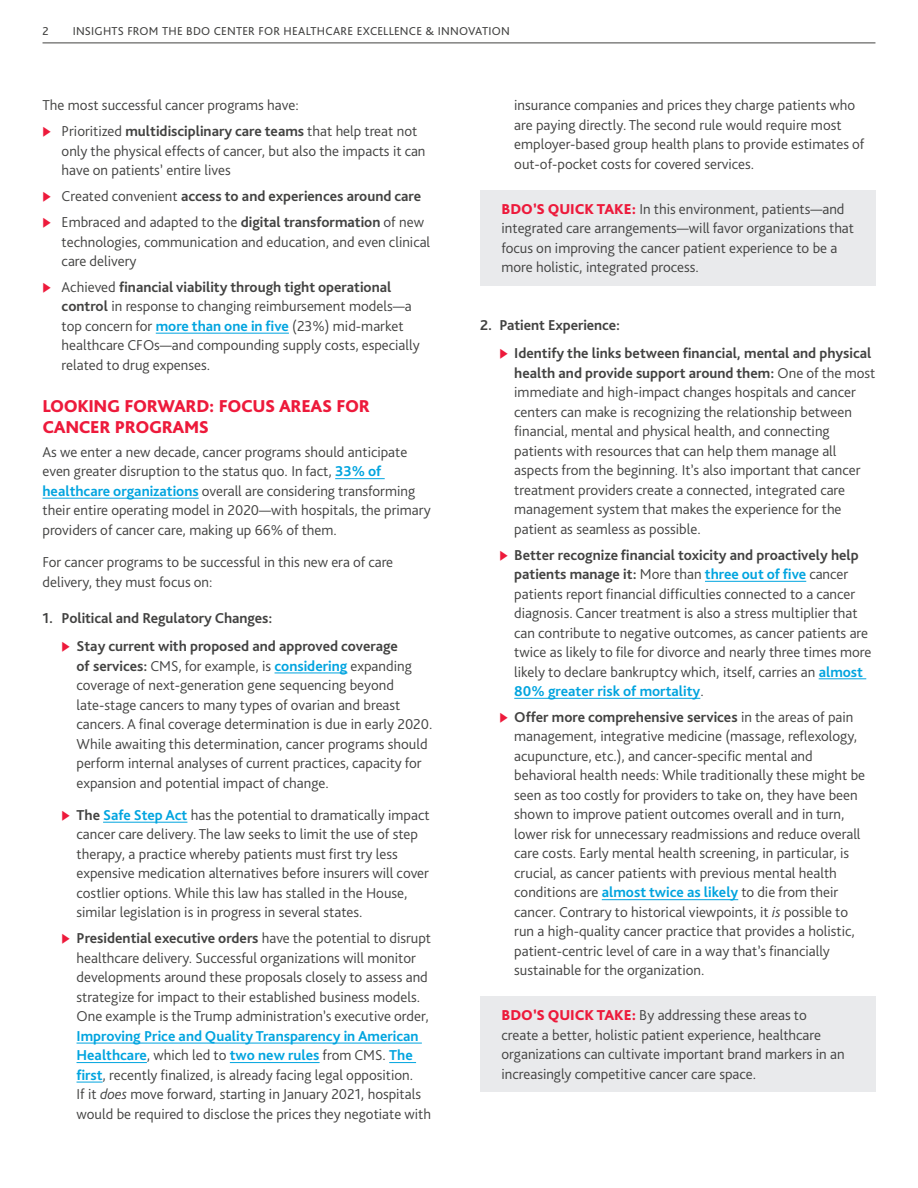
<style>
.page{position:relative;width:918px;height:1188px;background:#fff}
.page>*{position:absolute;margin:0;border:0;box-sizing:border-box;transform-origin:0 0}
.t1{font:800 18px/21px "Bliss Pro";letter-spacing:-.02em;color:#ed1a3b}
.t2{font:300 15px/19.5px "Bliss Pro";color:#424241}
.t3{font:700 15px "Bliss Pro";letter-spacing:-.005em;color:#424241}
.t4{font:12px "Bliss Pro";letter-spacing:.02em;color:#424241}
.s1{color:#ed1a3b}
.s2{font-weight:700}
.s3{font-weight:300}
.s4{font-weight:700;color:#00a4df}
.s5{font-style:italic}
.s6{font-weight:800;color:#ed1a3b}
</style>
<div class="page">
<hr style="left:156px;top:333px;width:133px;height:1px;background:#00a4df">
<hr style="left:335px;top:478px;width:50px;height:1px;background:#00a4df">
<hr style="left:43px;top:498px;width:156px;height:1px;background:#00a4df">
<hr style="left:275px;top:673px;width:72px;height:1px;background:#00a4df">
<hr style="left:103px;top:822px;width:84px;height:1px;background:#00a4df">
<hr style="left:77px;top:1043px;width:345px;height:1px;background:#00a4df">
<hr style="left:77px;top:1062px;width:70px;height:1px;background:#00a4df">
<hr style="left:230px;top:1062px;width:90px;height:1px;background:#00a4df">
<svg style="left:389px;top:1062px;width:27px;height:1px"></svg>
<svg style="left:77px;top:1082px;width:26px;height:1px"></svg>
<div style="left:480px;top:190px;width:395px;height:95px;background:#e9eaec"></div>
<hr style="left:705px;top:581px;width:101px;height:1px;background:#00a4df">
<hr style="left:819px;top:678px;width:47px;height:1px;background:#00a4df">
<hr style="left:514px;top:698px;width:186px;height:1px;background:#00a4df">
<hr style="left:602px;top:899px;width:136px;height:1px;background:#00a4df">
<div style="left:480px;top:997px;width:395px;height:95px;background:#e9eaec"></div>
<hr style="left:43px;top:43px;width:832px;height:1px;background:#424241">
<p class="t4" style="left:43px;top:24px;width:8px">2</p>
<p class="t4" style="left:73px;top:24px;width:439px">INSIGHTS FROM THE BDO CENTER FOR HEALTHCARE EXCELLENCE &amp; INNOVATION</p>
<p class="t2" style="left:43px;top:95px;width:258px">The most successful cancer programs have:</p>
<p class="t2" style="left:62px;top:121px;width:365px;text-indent:-19px"><span class="s1">◆</span> Prioritized <span class="s2">multidisciplinary care teams</span> that help treat not only the physical effects of cancer, but also the impacts it can have on patients’ entire lives</p>
<p class="t3" style="left:43px;top:187px;width:380px"><span class="s1">◆</span> <span class="s3">Created convenient</span> access to and experiences around care</p>
<p class="t2" style="left:62px;top:212px;width:370px;text-indent:-19px"><span class="s1">◆</span> Embraced and adapted to the <span class="s2">digital transformation</span> of new technologies, communication and education, and even clinical care delivery</p>
<p class="t2" style="left:62px;top:277px;width:360px;text-indent:-19px"><span class="s1">◆</span> Achieved <span class="s2">financial viability through tight operational control</span> in response to changing reimbursement models—a top concern for <span class="s4">more than one in five</span> (23%) mid-market healthcare CFOs—and compounding supply costs, especially related to drug expenses.</p>
<p class="t1" style="left:43px;top:395px;width:329px">LOOKING FORWARD: FOCUS AREAS FOR<br>CANCER PROGRAMS</p>
<p class="t2" style="left:43px;top:442px;width:390px">As we enter a new decade, cancer programs should anticipate even greater disruption to the status quo. In fact, <span class="s4">33% of healthcare organizations</span> overall are considering transforming their entire operating model in 2020—with hospitals, the primary providers of cancer care, making up 66% of them.</p>
<p class="t2" style="left:43px;top:552px;width:352px">For cancer programs to be successful in this new era of care delivery, they must focus on:</p>
<p class="t3" style="left:43px;top:609px;width:231px">1. Political and Regulatory Changes:</p>
<p class="t2" style="left:77px;top:636px;width:357px;text-indent:-15px"><span class="s1">◆</span> <span class="s2">Stay current with proposed and approved coverage<br>of services:</span> CMS, for example, is <span class="s4">considering</span> expanding coverage of next-generation gene sequencing beyond late-stage cancers to many types of ovarian and breast cancers. A final coverage determination is due in early 2020.<br>While awaiting this determination, cancer programs should perform internal analyses of current practices, capacity for expansion and potential impact of change.</p>
<p class="t2" style="left:77px;top:805px;width:355px;text-indent:-15px"><span class="s1">◆</span> <span class="s2">The</span> <span class="s4">Safe Step Act</span> has the potential to dramatically impact cancer care delivery. The law seeks to limit the use of step therapy, a practice whereby patients must first try less expensive medication alternatives before insurers will cover costlier options. While this law has stalled in the House, similar legislation is in progress in several states.</p>
<p class="t2" style="left:77px;top:928px;width:356px;text-indent:-15px"><span class="s1">◆</span> <span class="s2">Presidential executive orders</span> have the potential to disrupt healthcare delivery. Successful organizations will monitor developments around these proposals closely to assess and strategize for impact to their established business models.<br>One example is the Trump administration’s executive order,</p>
<p class="t2" style="left:77px;top:1026px;width:356px"><span class="s4">Improving Price and Quality Transparency in American Healthcare</span>, which led to <span class="s4">two new rules</span> from CMS. <span class="s4">The first</span>, recently finalized, is already facing legal opposition.<br>If it <span class="s5">does</span> move forward, starting in January 2021, hospitals would be required to disclose the prices they negotiate with</p>
<p class="t2" style="left:514px;top:95px;width:352px">insurance companies and prices they charge patients who are paying directly. The second rule would require most employer-based group health plans to provide estimates of out-of-pocket costs for covered services.</p>
<p class="t2" style="left:502px;top:199px;width:354px"><span class="s6">BDO’S QUICK TAKE:</span> In this environment, patients—and integrated care arrangements—will favor organizations that focus on improving the cancer patient experience to be a more holistic, integrated process.</p>
<p class="t3" style="left:480px;top:316px;width:141px">2. Patient Experience:</p>
<p class="t2" style="left:514px;top:343px;width:363px;text-indent:-15px"><span class="s1">◆</span> <span class="s2">Identify the links between financial, mental and physical health and provide support around them:</span> One of the most immediate and high-impact changes hospitals and cancer centers can make is recognizing the relationship between financial, mental and physical health, and connecting patients with resources that can help them manage all aspects from the beginning. It’s also important that cancer treatment providers create a connected, integrated care management system that makes the experience for the patient as seamless as possible.</p>
<p class="t2" style="left:514px;top:544px;width:359px;text-indent:-15px"><span class="s1">◆</span> <span class="s2">Better recognize financial toxicity and proactively help patients manage it:</span> More than <span class="s4">three out of five</span> cancer patients report financial difficulties connected to a cancer diagnosis. Cancer treatment is also a stress multiplier that can contribute to negative outcomes, as cancer patients are twice as likely to file for divorce and nearly three times more likely to declare bankruptcy which, itself, carries an <span class="s4">almost 80% greater risk of mortality</span>.</p>
<p class="t2" style="left:514px;top:707px;width:352px;text-indent:-15px"><span class="s1">◆</span> <span class="s2">Offer more comprehensive services</span> in the areas of pain management, integrative medicine (massage, reflexology, acupuncture, etc.), and cancer-specific mental and behavioral health needs: While traditionally these might be seen as too costly for providers to take on, they have been shown to improve patient outcomes overall and in turn, lower risk for unnecessary readmissions and reduce overall care costs. Early mental health screening, in particular, is crucial, as cancer patients with previous mental health conditions are <span class="s4">almost twice as likely</span> to die from their cancer. Contrary to historical viewpoints, it <span class="s5">is</span> possible to run a high-quality cancer practice that provides a holistic, patient-centric level of care in a way that’s financially sustainable for the organization.</p>
<p class="t2" style="left:502px;top:1005px;width:345px"><span class="s6">BDO’S QUICK TAKE:</span> By addressing these areas to create a better, holistic patient experience, healthcare organizations can cultivate important brand markers in an increasingly competitive cancer care space.</p>
</div>
